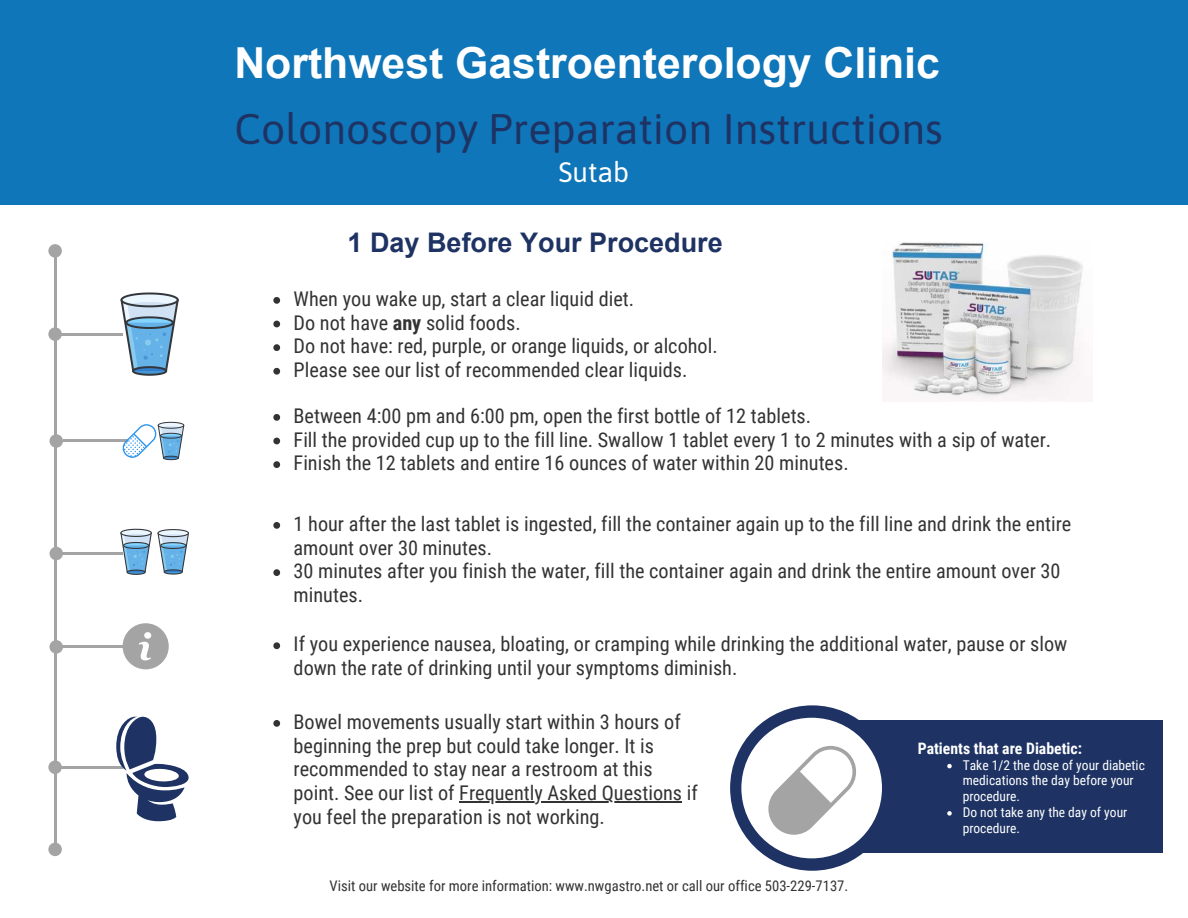
<style>
.page{position:relative;width:1188px;height:918px;background:#fff}
.page>*{position:absolute;margin:0;border:0;box-sizing:border-box;transform-origin:0 0}
.t1{font:42.75px "Asap";color:#1e3363}
.t2{font:700 42.75px "Arial";color:#fff}
.t3{font:28.2px "Asap";color:#fff}
.t4{font:700 27px "Arial";color:#1e3363}
.t5{font:20.25px/23.7px "Roboto Condensed";color:#333}
.t6{font:700 15.75px "Roboto Condensed";color:#fff}
.t7{font:14.7px "Roboto Condensed";color:#333}
.t8{font:13.5px/15.8px "Roboto Condensed";color:#fff}
.s1{font-weight:700}
</style>
<div class="page">
<div style="left:0;top:0;width:1188px;height:205px;background:#0f76b9"></div>
<hr style="left:59px;top:552px;width:64px;height:3px;background:#a4a4a4">
<hr style="left:63px;top:440px;width:64px;height:2px;background:#a4a4a4">
<hr style="left:59px;top:333px;width:64px;height:2px;background:#a4a4a4">
<hr style="left:54px;top:254px;width:2px;height:595px;background:#a4a4a4">
<div style="left:48px;top:327px;width:14px;height:14px;background:#a4a4a4;border-radius:50%"></div>
<div style="left:48px;top:244px;width:14px;height:14px;background:#a4a4a4;border-radius:50%"></div>
<div style="left:50px;top:434px;width:13px;height:14px;background:#a4a4a4;border-radius:50%"></div>
<div style="left:50px;top:547px;width:13px;height:13px;background:#a4a4a4;border-radius:50%"></div>
<div style="left:48px;top:843px;width:14px;height:13px;background:#a4a4a4;border-radius:50%"></div>
<svg style="left:273px;top:297px;width:7px;height:7px"></svg>
<svg style="left:273px;top:321px;width:7px;height:6px"></svg>
<svg style="left:273px;top:344px;width:7px;height:7px"></svg>
<svg style="left:273px;top:368px;width:7px;height:7px"></svg>
<svg style="left:273px;top:414px;width:7px;height:7px"></svg>
<svg style="left:273px;top:438px;width:7px;height:6px"></svg>
<svg style="left:273px;top:461px;width:7px;height:7px"></svg>
<svg style="left:273px;top:522px;width:7px;height:7px"></svg>
<svg style="left:273px;top:569px;width:7px;height:7px"></svg>
<svg style="left:273px;top:720px;width:7px;height:7px"></svg>
<hr style="left:459px;top:801px;width:223px;height:1px;background:#333">
<hr style="left:59px;top:766px;width:64px;height:2px;background:#a4a4a4">
<div style="left:48px;top:760px;width:14px;height:14px;background:#a4a4a4;border-radius:50%"></div>
<svg style="left:120px;top:292px;width:59px;height:84px"></svg>
<svg style="left:116px;top:717px;width:73px;height:104px"></svg>
<svg style="left:158px;top:529px;width:31px;height:46px"></svg>
<svg style="left:120px;top:529px;width:32px;height:46px"></svg>
<div style="left:838px;top:720px;width:324px;height:133px;background:#1e3363"></div>
<svg style="left:947px;top:764px;width:5px;height:4px"></svg>
<svg style="left:947px;top:811px;width:5px;height:5px"></svg>
<div style="left:730px;top:705px;width:164px;height:166px;background:#1e3363;border-radius:50%"></div>
<div style="left:741px;top:718px;width:141px;height:140px;background:#fff;border-radius:50%"></div>
<svg style="left:768px;top:746px;width:88px;height:89px"></svg>
<svg style="left:123px;top:422px;width:61px;height:38px"></svg>
<img style="left:882px;top:242px;width:201px;height:158px">
<svg style="left:273px;top:642px;width:7px;height:7px"></svg>
<div style="left:50px;top:640px;width:13px;height:14px;background:#a4a4a4;border-radius:50%"></div>
<hr style="left:59px;top:646px;width:64px;height:2px;background:#a4a4a4">
<svg style="left:123px;top:623px;width:46px;height:46px"></svg>
<h1 class="t2" style="left:234px;top:34px;width:707px">Northwest Gastroenterology Clinic</h1>
<h1 class="t1" style="left:235px;top:99px;width:710px">Colonoscopy Preparation Instructions</h1>
<h2 class="t3" style="left:558px;top:153px;width:72px">Sutab</h2>
<h3 class="t4" style="left:348px;top:225px;width:377px">1 Day Before Your Procedure</h3>
<p class="t5" style="left:294px;top:286px;width:426px">When you wake up, start a clear liquid diet.<br>Do not have <span class="s1">any</span> solid foods.<br>Do not have: red, purple, or orange liquids, or alcohol.<br>Please see our list of recommended clear liquids.</p>
<p class="t5" style="left:294px;top:403px;width:759px">Between 4:00 pm and 6:00 pm, open the first bottle of 12 tablets.<br>Fill the provided cup up to the fill line. Swallow 1 tablet every 1 to 2 minutes with a sip of water.<br>Finish the 12 tablets and entire 16 ounces of water within 20 minutes.</p>
<p class="t5" style="left:294px;top:511px;width:779px">1 hour after the last tablet is ingested, fill the container again up to the fill line and drink the entire amount over 30 minutes.<br>30 minutes after you finish the water, fill the container again and drink the entire amount over 30 minutes.</p>
<p class="t5" style="left:294px;top:632px;width:775px">If you experience nausea, bloating, or cramping while drinking the additional water, pause or slow down the rate of drinking until your symptoms diminish.</p>
<p class="t5" style="left:294px;top:709px;width:406px">Bowel movements usually start within 3 hours of beginning the prep but could take longer. It is recommended to stay near a restroom at this point. See our list of Frequently Asked Questions if you feel the preparation is not working.</p>
<p class="t7" style="left:330px;top:875px;width:520px">Visit our website for more information: www.nwgastro.net or call our office 503-229-7137.</p>
<p class="t6" style="left:918px;top:737px;width:166px">Patients that are Diabetic:</p>
<p class="t8" style="left:963px;top:756px;width:184px">Take 1/2 the dose of your diabetic medications the day before your procedure.<br>Do not take any the day of your procedure.</p>
</div>
